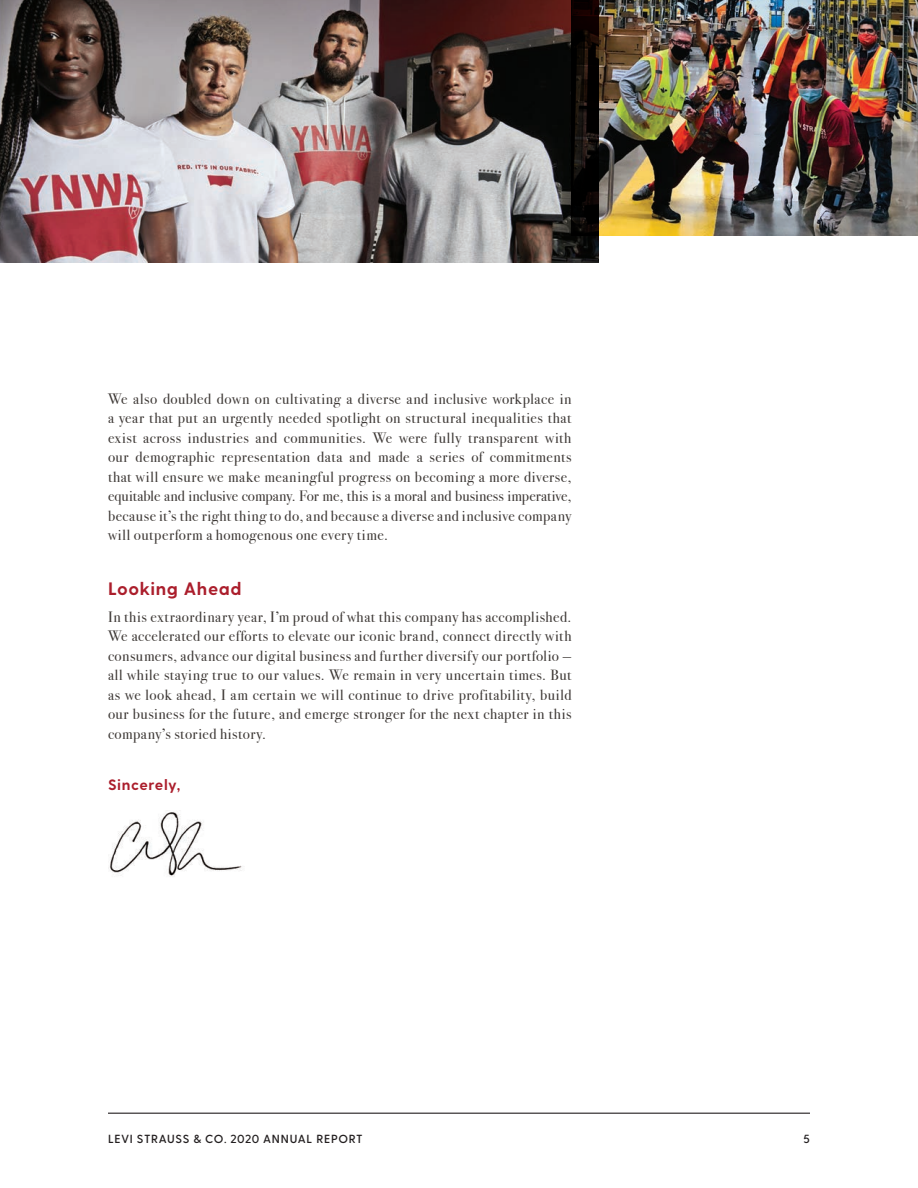
<style>
.page{position:relative;width:918px;height:1188px;background:#fff}
.page>*{position:absolute;margin:0;border:0;box-sizing:border-box;transform-origin:0 0}
.Heading{font:700 18px "Greycliff CF";letter-spacing:.03em;color:#ab1e2c}
.Body_copy{font:15px/19.5px "Bodoni Svty Two ITCTT";letter-spacing:.03em;color:#3d3835;text-align:justify}
.Heading-2{font:700 15px "Greycliff CF";letter-spacing:.04em;color:#ab1e2c}
.t1{font:600 11.7px "Greycliff CF";letter-spacing:.05em;color:#231f20}
</style>
<div class="page">
<img style="left:0;top:0;width:598px;height:262px">
<img style="left:572px;top:0;width:346px;height:235px">
<hr style="left:108px;top:1113px;width:702px;height:1px;background:#231f20">
<img style="left:108px;top:810px;width:134px;height:67px">
<p class="Body_copy" style="left:108px;top:387px;width:465px">We also doubled down on cultivating a diverse and inclusive workplace in a year that put an urgently needed spotlight on structural inequalities that exist across industries and communities. We were fully transparent with our demographic representation data and made a series of commitments that will ensure we make meaningful progress on becoming a more diverse, equitable and inclusive company. For me, this is a moral and business imperative, because it’s the right thing to do, and because a diverse and inclusive company will outperform a homogenous one every time.</p>
<p class="Heading" style="left:108px;top:578px;width:135px">Looking Ahead</p>
<p class="Body_copy" style="left:108px;top:605px;width:465px">In this extraordinary year, I’m proud of what this company has accomplished.<br>We accelerated our efforts to elevate our iconic brand, connect directly with consumers, advance our digital business and further diversify our portfolio — all while staying true to our values. We remain in very uncertain times. But as we look ahead, I am certain we will continue to drive profitability, build our business for the future, and emerge stronger for the next chapter in this company’s storied history.</p>
<p class="Heading-2" style="left:108px;top:776px;width:74px">Sincerely,</p>
<p class="t1" style="left:108px;top:1132px;width:256px">LEVI STRAUSS &amp; CO. 2020 ANNUAL REPORT</p>
<p class="t1" style="left:804px;top:1132px;width:8px">5</p>
</div>
